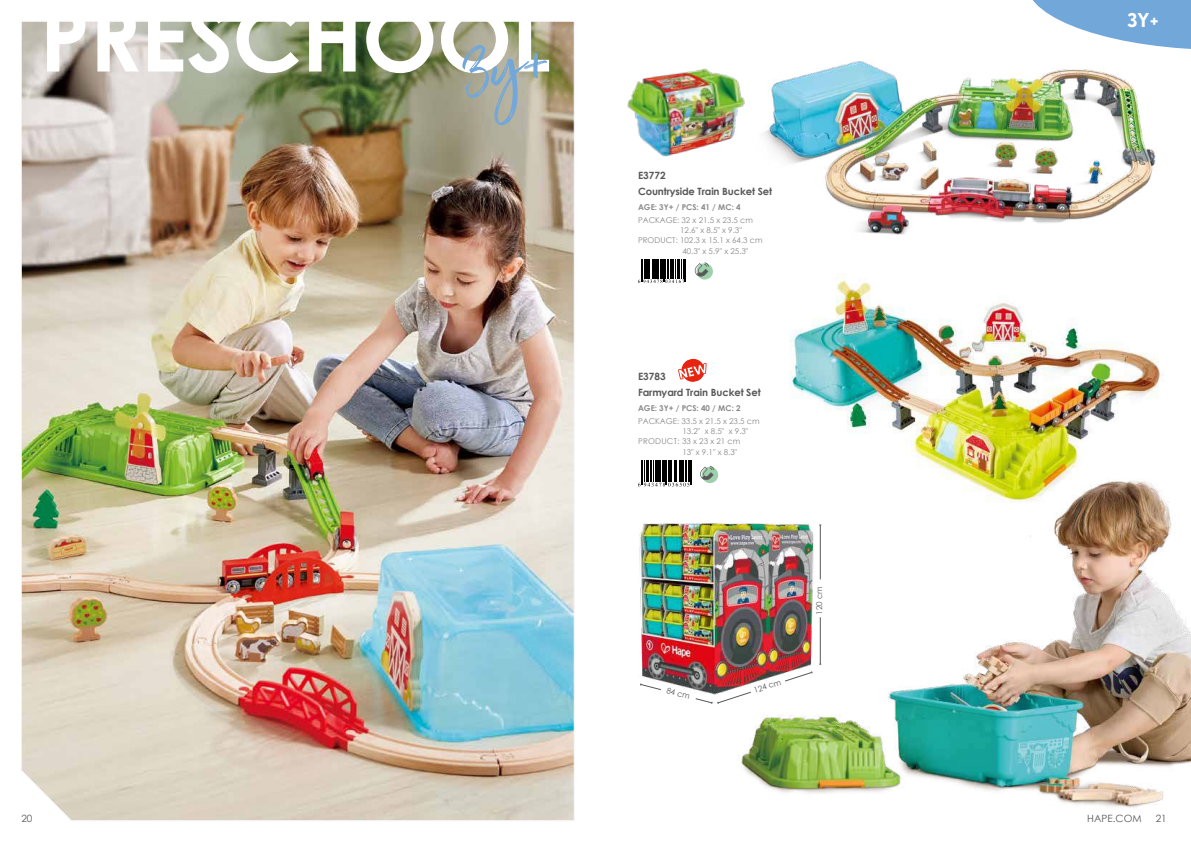
<style>
.page{position:relative;width:1191px;height:842px;background:#fff}
.page>*{position:absolute;margin:0;border:0;box-sizing:border-box;transform-origin:0 0}
.t1{font:700 90px "Century Gothic";letter-spacing:-.01em;color:#fff}
.t2{font:700 20px "Greycliff CF";color:#fff}
.t3{font:700 10px/15.7px "Century Gothic";letter-spacing:-.01em;color:#595757}
.t4{font:10px "Century Gothic";color:#595757}
.t5{font:8px "Century Gothic";color:#898989}
.t6{font:700 8px "Century Gothic";color:#898989}
.t7{font:8px "Century Gothic";letter-spacing:.03em;color:#898989}
.t8{font:8px "Century Gothic";color:#595757}
</style>
<div class="page">
<img style="left:790px;top:275px;width:369px;height:93px">
<img style="left:639px;top:523px;width:6px;height:154px">
<svg style="left:638px;top:460px;width:7px;height:27px"></svg>
<svg style="left:640px;top:683px;width:5px;height:3px"></svg>
<img style="left:21px;top:21px;width:553px;height:800px">
<img style="left:764px;top:61px;width:392px;height:174px">
<img style="left:627px;top:68px;width:118px;height:89px">
<svg style="left:638px;top:260px;width:48px;height:23px"></svg>
<svg style="left:694px;top:262px;width:19px;height:18px"></svg>
<img style="left:645px;top:368px;width:546px;height:440px">
<svg style="left:678px;top:358px;width:28px;height:25px"></svg>
<svg style="left:1033px;top:0;width:158px;height:49px"></svg>
<svg style="left:457px;top:44px;width:93px;height:82px;background:#acaa90"></svg>
<h1 class="t1" style="left:40px;top:-29px;width:513px">PRESCHOOL</h1>
<p class="t3" style="left:638px;top:167px;width:136px">E3772<br>Countryside Train Bucket Set</p>
<p class="t6" style="left:638px;top:201px;width:104px">AGE: 3Y+ / PCS: 41 / MC: 4</p>
<p class="t5" style="left:638px;top:215px;width:116px">PACKAGE: 32 x 21.5 x 23.5 cm</p>
<p class="t5" style="left:680px;top:225px;width:63px">12.6" x 8.5" x 9.3"</p>
<p class="t5" style="left:638px;top:235px;width:126px">PRODUCT: 102.3 x 15.1 x 64.3 cm</p>
<p class="t5" style="left:682px;top:245px;width:68px">40.3" x 5.9" x 25.3"</p>
<p class="t3" style="left:638px;top:368px;width:124px">E3783<br>Farmyard Train Bucket Set</p>
<p class="t6" style="left:638px;top:402px;width:104px">AGE: 3Y+ / PCS: 40 / MC: 2</p>
<p class="t5" style="left:638px;top:416px;width:123px">PACKAGE: 33.5 x 21.5 x 23.5 cm</p>
<p class="t5" style="left:682px;top:426px;width:68px">13.2" x 8.5" x 9.3"</p>
<p class="t7" style="left:638px;top:436px;width:104px">PRODUCT: 33 x 23 x 21 cm</p>
<p class="t5" style="left:682px;top:446px;width:56px">13" x 9.1" x 8.3"</p>
<p class="t8" style="left:668px;top:685px;width:25px;rotate:14deg">84 cm</p>
<p class="t8" style="left:752px;top:685px;width:30px;rotate:-18deg">124 cm</p>
<p class="t8" style="left:813px;top:614px;width:30px;rotate:-90deg">120 cm</p>
<h2 class="t2" style="left:1127px;top:5px;width:34px">3Y+</h2>
<p class="t4" style="left:22px;top:812px;width:12px">20</p>
<p class="t4" style="left:1087px;top:812px;width:56px">HAPE.COM</p>
<p class="t4" style="left:1156px;top:812px;width:12px">21</p>
</div>
